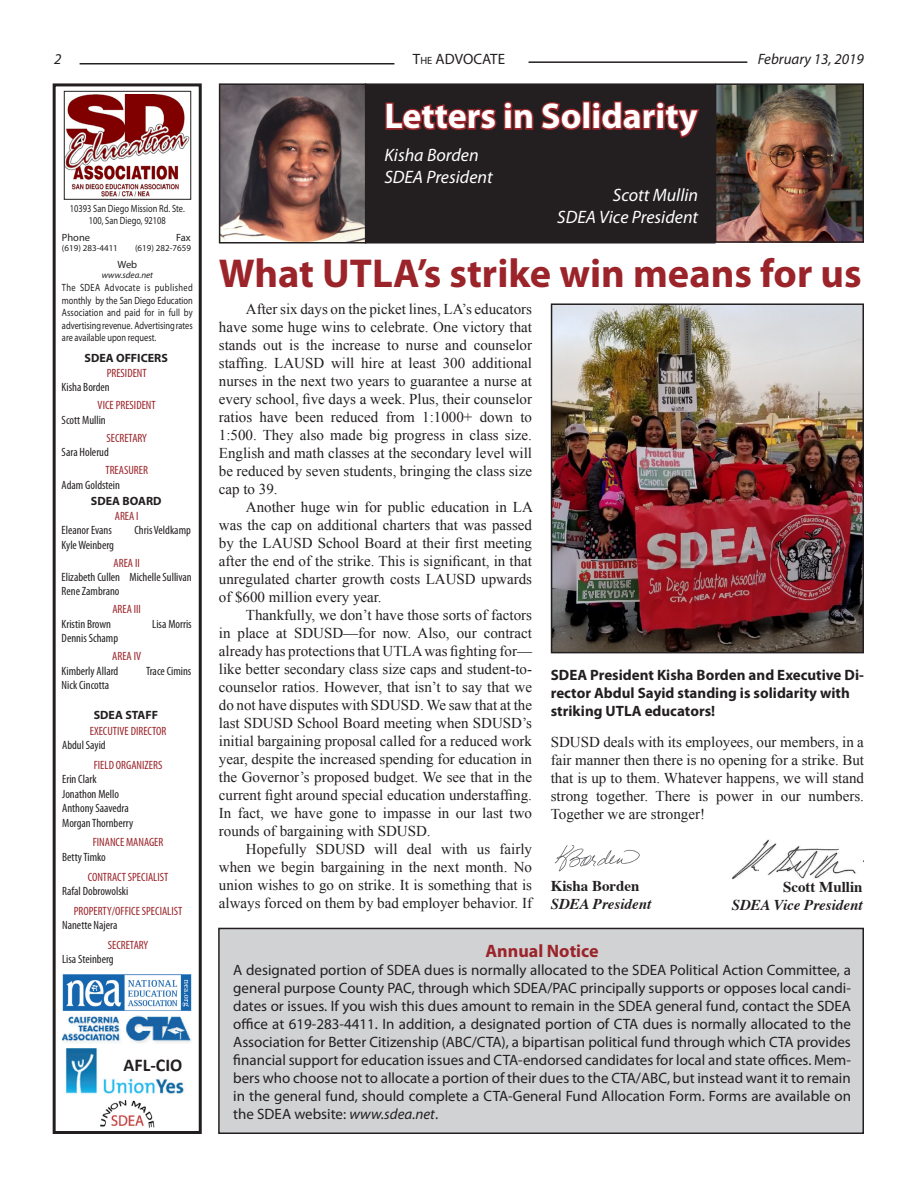
<style>
.page{position:relative;width:918px;height:1188px;background:#fff}
.page>*{position:absolute;margin:0;border:0;box-sizing:border-box;transform-origin:0 0}
.t1{font:700 40.5px "Myriad Pro";color:#9b242a}
.t2{font:700 36px "Myriad Pro";color:#fff}
.t3{font:italic 18px "Myriad Pro";color:#fff}
.t4{font:700 18px "Myriad Pro";color:#9b242a}
.t5{font:700 18px "Calibri";color:#231f20}
.t6{font:15px/18px "Times New Roman";color:#231f20;text-align:justify}
.t7{font:15px/18px "Myriad Pro";color:#231f20;text-align:justify}
.t8{font:700 15px/18px "Myriad Pro";color:#231f20}
.t9{font:italic 700 15px "Times";color:#231f20}
.t10{font:700 15px "Times";color:#231f20}
.t11{font:italic 15px "Myriad Pro";color:#231f20}
.t12{font:15px "Myriad Pro";color:#231f20}
.t13{font:condensed 12px/14.4px "Myriad Pro";color:#231f20}
.t14{font:condensed 12px "Myriad Pro";color:#9b242a}
.t15{font:700 12px "Myriad Pro";color:#231f20}
.t16{font:10.5px/12.6px "Myriad Pro";color:#231f20;text-align:center;scale:.8 1}
.t17{font:10.5px "Myriad Pro";color:#231f20}
.t18{font:9px "Myriad Pro";color:#231f20}
.t19{font:italic 9px "Myriad Pro";color:#231f20}
.s1{font-size:10.5px}
.s2{font-style:italic}
</style>
<div class="page">
<hr style="left:80px;top:63px;width:314px;height:1px;background:#231f20">
<hr style="left:529px;top:61px;width:218px;height:2px;background:#231f20">
<div style="left:53px;top:83px;width:149px;height:1051px;border:3px solid #231f20"></div>
<img style="left:66px;top:94px;width:123px;height:103px">
<div style="left:64px;top:91px;width:127px;height:109px;border:1px solid #231f20"></div>
<img style="left:63px;top:1015px;width:128px;height:28px">
<img style="left:62px;top:974px;width:130px;height:37px">
<img style="left:65px;top:1048px;width:119px;height:46px">
<img style="left:100px;top:1100px;width:55px;height:28px">
<img style="left:222px;top:86px;width:141px;height:155px">
<div style="left:219px;top:83px;width:147px;height:161px;border:2px solid #231f20"></div>
<div style="left:366px;top:84px;width:349px;height:159px;background:#231f20"></div>
<div style="left:365px;top:83px;width:351px;height:161px;border:2px solid #231f20"></div>
<svg style="left:385px;top:101px;width:197px;height:30px"></svg>
<div style="left:582px;top:101px;width:9px;height:29px;border:3px solid #9b242a"></div>
<svg style="left:592px;top:101px;width:108px;height:37px"></svg>
<img style="left:718px;top:86px;width:143px;height:154px">
<div style="left:715px;top:83px;width:149px;height:160px;border:2px solid #231f20"></div>
<img style="left:554px;top:845px;width:86px;height:27px">
<img style="left:731px;top:839px;width:133px;height:40px">
<div style="left:219px;top:928px;width:644px;height:205px;background:#d1d2d4"></div>
<div style="left:218px;top:928px;width:646px;height:206px;border:2px solid #231f20"></div>
<img style="left:554px;top:306px;width:307px;height:344px">
<div style="left:551px;top:303px;width:313px;height:350px;border:2px solid #231f20"></div>
<p class="t11" style="left:54px;top:50px;width:9px">2</p>
<p class="t12" style="left:413px;top:50px;width:60px">T<span class="s1">he</span> ADVOCATE</p>
<p class="t11" style="left:758px;top:50px;width:108px">February 13, 2019</p>
<p class="t16" style="left:70px;top:202px;width:145px">10393 San Diego Mission Rd. Ste.<br>100, San Diego, 92108</p>
<p class="t17" style="left:62px;top:231px;width:30px">Phone</p>
<p class="t17" style="left:176px;top:231px;width:16px">Fax</p>
<p class="t18" style="left:62px;top:243px;width:57px">(619) 283-4411</p>
<p class="t18" style="left:135px;top:243px;width:57px">(619) 282-7659</p>
<p class="t17" style="left:117px;top:258px;width:21px">Web</p>
<p class="t19" style="left:102px;top:270px;width:53px">www.sdea.net</p>
<p class="t16" style="left:62px;top:281px;width:165px;text-align:justify">The SDEA Advocate is published monthly by the San Diego Education Association and paid for in full by advertising revenue. Advertising rates are available upon request.</p>
<p class="t14" style="left:107px;top:366px;width:42px">PRESIDENT</p>
<p class="t13" style="left:62px;top:380px;width:50px">Kisha Borden</p>
<p class="t14" style="left:98px;top:398px;width:60px">VICE PRESIDENT</p>
<p class="t13" style="left:62px;top:412px;width:46px">Scott Mullin</p>
<p class="t14" style="left:106px;top:431px;width:42px">SECRETARY</p>
<p class="t13" style="left:62px;top:445px;width:49px">Sara Holerud</p>
<p class="t14" style="left:105px;top:463px;width:44px">TREASURER</p>
<p class="t13" style="left:62px;top:477px;width:60px">Adam Goldstein</p>
<p class="t15" style="left:91px;top:493px;width:72px">SDEA BOARD</p>
<p class="t14" style="left:115px;top:509px;width:25px">AREA I</p>
<p class="t13" style="left:62px;top:523px;width:52px">Eleanor Evans</p>
<p class="t13" style="left:135px;top:523px;width:58px">Chris Veldkamp</p>
<p class="t13" style="left:62px;top:537px;width:54px">Kyle Weinberg</p>
<p class="t14" style="left:114px;top:555px;width:28px">AREA II</p>
<p class="t13" style="left:62px;top:570px;width:132px">Elizabeth Cullen Michelle Sullivan<br>Rene Zambrano</p>
<p class="t14" style="left:112px;top:602px;width:30px">AREA III</p>
<p class="t13" style="left:62px;top:617px;width:51px">Kristin Brown</p>
<p class="t13" style="left:152px;top:617px;width:41px">Lisa Morris</p>
<p class="t13" style="left:62px;top:631px;width:58px">Dennis Schamp</p>
<p class="t14" style="left:112px;top:649px;width:30px">AREA IV</p>
<p class="t13" style="left:62px;top:663px;width:58px">Kimberly Allard</p>
<p class="t13" style="left:146px;top:663px;width:47px">Trace Cimins</p>
<p class="t13" style="left:62px;top:678px;width:49px">Nick Cincotta</p>
<p class="t15" style="left:85px;top:350px;width:85px">SDEA OFFICERS</p>
<p class="t15" style="left:94px;top:707px;width:66px">SDEA STAFF</p>
<p class="t14" style="left:90px;top:724px;width:78px">EXECUTIVE DIRECTOR</p>
<p class="t13" style="left:62px;top:738px;width:45px">Abdul Sayid</p>
<p class="t14" style="left:94px;top:758px;width:70px">FIELD ORGANIZERS</p>
<p class="t13" style="left:62px;top:772px;width:36px">Erin Clark</p>
<p class="t13" style="left:62px;top:787px;width:58px">Jonathon Mello</p>
<p class="t13" style="left:62px;top:801px;width:68px">Anthony Saavedra</p>
<p class="t13" style="left:62px;top:815px;width:73px">Morgan Thornberry</p>
<p class="t14" style="left:93px;top:835px;width:72px">FINANCE MANAGER</p>
<p class="t13" style="left:62px;top:850px;width:45px">Betty Timko</p>
<p class="t14" style="left:88px;top:869px;width:82px">CONTRACT SPECIALIST</p>
<p class="t13" style="left:62px;top:884px;width:68px">Rafal Dobrowolski</p>
<p class="t14" style="left:74px;top:904px;width:110px">PROPERTY/OFFICE SPECIALIST</p>
<p class="t13" style="left:62px;top:918px;width:57px">Nanette Najera</p>
<p class="t14" style="left:108px;top:938px;width:42px">SECRETARY</p>
<p class="t13" style="left:62px;top:952px;width:53px">Lisa Steinberg</p>
<p class="t5" style="left:124px;top:1053px;width:60px">AFL-CIO</p>
<p class="t2" style="left:384px;top:93px;width:315px">Letters in Solidarity</p>
<p class="t3" style="left:384px;top:144px;width:96px">Kisha Borden</p>
<p class="t3" style="left:384px;top:166px;width:110px">SDEA President</p>
<p class="t3" style="left:613px;top:184px;width:87px">Scott Mullin</p>
<p class="t3" style="left:557px;top:206px;width:142px">SDEA Vice President</p>
<p class="t1" style="left:219px;top:247px;width:644px">What UTLA’s strike win means for us</p>
<p class="t6" style="left:219px;top:300px;width:315px;text-indent:27px">After six days on the picket lines, LA’s educators have some huge wins to celebrate. One victory that stands out is the increase to nurse and counselor staffing. LAUSD will hire at least 300 additional nurses in the next two years to guarantee a nurse at every school, five days a week. Plus, their counselor ratios have been reduced from 1:1000+ down to 1:500. They also made big progress in class size.<br>English and math classes at the secondary level will be reduced by seven students, bringing the class size cap to 39.</p>
<p class="t6" style="left:219px;top:498px;width:316px;text-indent:27px">Another huge win for public education in LA was the cap on additional charters that was passed by the LAUSD School Board at their first meeting after the end of the strike. This is significant, in that unregulated charter growth costs LAUSD upwards of $600 million every year.</p>
<p class="t6" style="left:219px;top:606px;width:315px;text-indent:27px">Thankfully, we don’t have those sorts of factors in place at SDUSD—for now. Also, our contract already has protections that UTLA was fighting for— like better secondary class size caps and student-to&shy;counselor ratios. However, that isn’t to say that we do not have disputes with SDUSD. We saw that at the last SDUSD School Board meeting when SDUSD’s initial bargaining proposal called for a reduced work year, despite the increased spending for education in the Governor’s proposed budget. We see that in the current fight around special education understaffing.<br>In fact, we have gone to impasse in our last two rounds of bargaining with SDUSD.</p>
<p class="t6" style="left:219px;top:840px;width:315px;text-indent:27px">Hopefully SDUSD will deal with us fairly when we begin bargaining in the next month. No union wishes to go on strike. It is something that is always forced on them by bad employer behavior. If</p>
<p class="t8" style="left:551px;top:665px;width:315px">SDEA President Kisha Borden and Executive Di&shy;rector Abdul Sayid standing is solidarity with striking UTLA educators!</p>
<p class="t6" style="left:551px;top:733px;width:315px">SDUSD deals with its employees, our members, in a fair manner then there is no opening for a strike. But that is up to them. Whatever happens, we will stand strong together. There is power in our numbers.<br>Together we are stronger!</p>
<p class="t10" style="left:551px;top:871px;width:90px">Kisha Borden</p>
<p class="t9" style="left:551px;top:890px;width:102px">SDEA President</p>
<p class="t10" style="left:783px;top:873px;width:81px">Scott Mullin</p>
<p class="t9" style="left:732px;top:891px;width:132px">SDEA Vice President</p>
<p class="t4" style="left:486px;top:940px;width:115px">Annual Notice</p>
<p class="t7" style="left:233px;top:961px;width:619px">A designated portion of SDEA dues is normally allocated to the SDEA Political Action Committee, a general purpose County PAC, through which SDEA/PAC principally supports or opposes local candi&shy;dates or issues. If you wish this dues amount to remain in the SDEA general fund, contact the SDEA office at 619-283-4411. In addition, a designated portion of CTA dues is normally allocated to the Association for Better Citizenship (ABC/CTA), a bipartisan political fund through which CTA provides financial support for education issues and CTA-endorsed candidates for local and state offices. Mem&shy;bers who choose not to allocate a portion of their dues to the CTA/ABC, but instead want it to remain in the general fund, should complete a CTA-General Fund Allocation Form. Forms are available on the SDEA website: <span class="s2">www.sdea.net</span>.</p>
</div>
